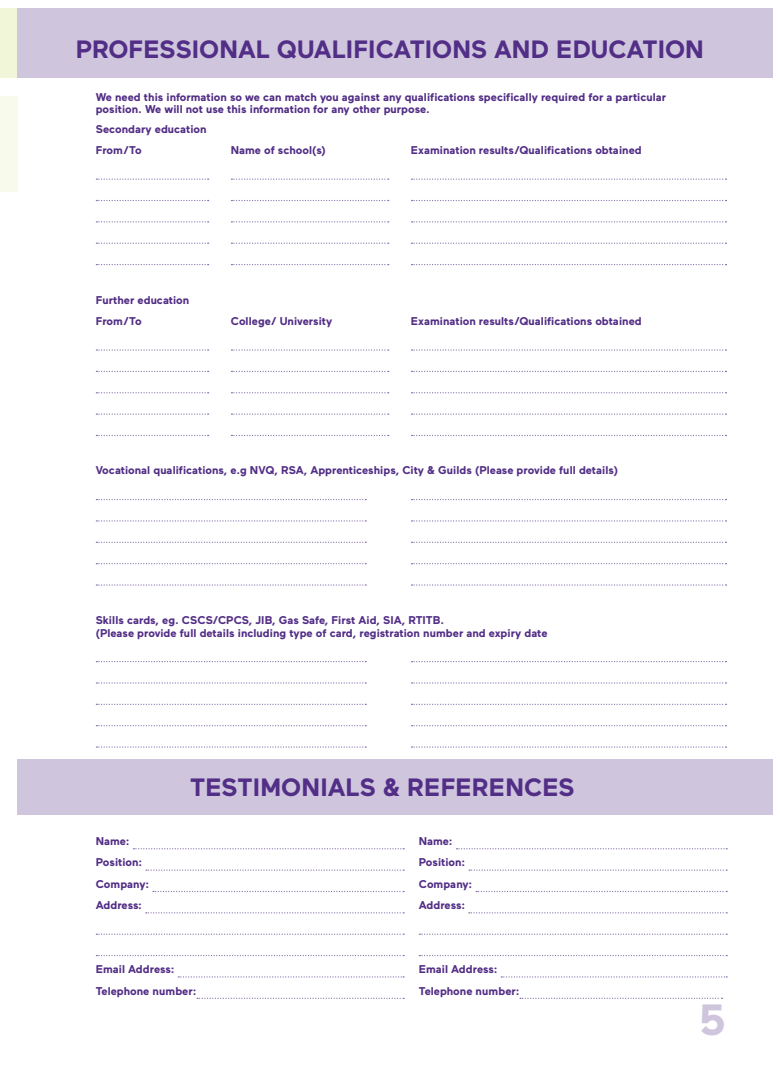
<style>
.page{position:relative;width:780px;height:1088px;background:#fff}
.page>*{position:absolute;margin:0;border:0;box-sizing:border-box;transform-origin:0 0}
.t1{font:700 43.62px "Maax";color:#cfc6de}
.Section_Heading{font:700 25px "Maax";color:#522e86}
.Body_Copy{font:700 11.25px/21.4px "Maax";color:#522e86}
</style>
<div class="page">
<div style="left:0;top:96px;width:18px;height:95px;background:#f8faeb"></div>
<div style="left:0;top:8px;width:18px;height:69px;background:#f1f6d8"></div>
<svg style="left:96px;top:178px;width:113px;height:2px"></svg>
<svg style="left:231px;top:178px;width:158px;height:2px"></svg>
<svg style="left:411px;top:178px;width:315px;height:2px"></svg>
<svg style="left:96px;top:200px;width:113px;height:1px"></svg>
<svg style="left:231px;top:200px;width:158px;height:1px"></svg>
<svg style="left:411px;top:200px;width:315px;height:1px"></svg>
<svg style="left:96px;top:221px;width:113px;height:1px"></svg>
<svg style="left:231px;top:221px;width:158px;height:1px"></svg>
<svg style="left:411px;top:221px;width:315px;height:1px"></svg>
<svg style="left:96px;top:243px;width:113px;height:1px"></svg>
<svg style="left:231px;top:243px;width:158px;height:1px"></svg>
<svg style="left:411px;top:243px;width:315px;height:1px"></svg>
<svg style="left:96px;top:264px;width:113px;height:1px"></svg>
<svg style="left:231px;top:264px;width:158px;height:1px"></svg>
<svg style="left:411px;top:264px;width:315px;height:1px"></svg>
<svg style="left:96px;top:349px;width:113px;height:2px"></svg>
<svg style="left:231px;top:349px;width:158px;height:2px"></svg>
<svg style="left:411px;top:349px;width:315px;height:2px"></svg>
<svg style="left:96px;top:371px;width:113px;height:1px"></svg>
<svg style="left:231px;top:371px;width:158px;height:1px"></svg>
<svg style="left:411px;top:371px;width:315px;height:1px"></svg>
<svg style="left:96px;top:392px;width:113px;height:1px"></svg>
<svg style="left:231px;top:392px;width:158px;height:1px"></svg>
<svg style="left:411px;top:392px;width:315px;height:1px"></svg>
<svg style="left:96px;top:413px;width:113px;height:2px"></svg>
<svg style="left:231px;top:413px;width:158px;height:2px"></svg>
<svg style="left:411px;top:413px;width:315px;height:2px"></svg>
<svg style="left:96px;top:435px;width:113px;height:1px"></svg>
<svg style="left:231px;top:435px;width:158px;height:1px"></svg>
<svg style="left:411px;top:435px;width:315px;height:1px"></svg>
<svg style="left:96px;top:499px;width:270px;height:1px"></svg>
<svg style="left:411px;top:499px;width:315px;height:1px"></svg>
<svg style="left:96px;top:520px;width:270px;height:1px"></svg>
<svg style="left:411px;top:520px;width:315px;height:1px"></svg>
<svg style="left:96px;top:542px;width:270px;height:1px"></svg>
<svg style="left:411px;top:542px;width:315px;height:1px"></svg>
<svg style="left:96px;top:563px;width:270px;height:1px"></svg>
<svg style="left:411px;top:563px;width:315px;height:1px"></svg>
<svg style="left:96px;top:584px;width:270px;height:2px"></svg>
<svg style="left:411px;top:584px;width:315px;height:2px"></svg>
<svg style="left:96px;top:661px;width:270px;height:1px"></svg>
<svg style="left:411px;top:661px;width:315px;height:1px"></svg>
<svg style="left:96px;top:682px;width:270px;height:1px"></svg>
<svg style="left:411px;top:682px;width:315px;height:1px"></svg>
<svg style="left:96px;top:704px;width:270px;height:1px"></svg>
<svg style="left:411px;top:704px;width:315px;height:1px"></svg>
<svg style="left:96px;top:725px;width:270px;height:1px"></svg>
<svg style="left:411px;top:725px;width:315px;height:1px"></svg>
<svg style="left:96px;top:746px;width:270px;height:2px"></svg>
<svg style="left:411px;top:746px;width:315px;height:2px"></svg>
<div style="left:18px;top:8px;width:754px;height:69px;background:#cfc6de"></div>
<div style="left:18px;top:759px;width:754px;height:55px;background:#cfc6de"></div>
<svg style="left:133px;top:848px;width:271px;height:1px"></svg>
<svg style="left:146px;top:869px;width:258px;height:2px"></svg>
<svg style="left:153px;top:891px;width:251px;height:1px"></svg>
<svg style="left:146px;top:912px;width:258px;height:1px"></svg>
<svg style="left:96px;top:933px;width:308px;height:2px"></svg>
<svg style="left:96px;top:955px;width:308px;height:1px"></svg>
<svg style="left:178px;top:976px;width:226px;height:1px"></svg>
<svg style="left:197px;top:997px;width:207px;height:2px"></svg>
<svg style="left:456px;top:848px;width:271px;height:1px"></svg>
<svg style="left:469px;top:869px;width:258px;height:2px"></svg>
<svg style="left:476px;top:891px;width:251px;height:1px"></svg>
<svg style="left:469px;top:912px;width:258px;height:1px"></svg>
<svg style="left:419px;top:933px;width:308px;height:2px"></svg>
<svg style="left:419px;top:955px;width:308px;height:1px"></svg>
<svg style="left:501px;top:976px;width:226px;height:1px"></svg>
<svg style="left:520px;top:997px;width:202px;height:2px"></svg>
<p class="Section_Heading" style="left:76px;top:36px;width:629px">PROFESSIONAL QUALIFICATIONS AND EDUCATION</p>
<p class="Body_Copy" style="left:96px;top:91px;width:572px;line-height:12.5px">We need this information so we can match you against any qualifications specifically required for a particular position. We will not use this information for any other purpose.</p>
<p class="Body_Copy" style="left:96px;top:118px;width:112px">Secondary education<br>From/To</p>
<p class="Body_Copy" style="left:231px;top:140px;width:97px">Name of school(s)</p>
<p class="Body_Copy" style="left:411px;top:140px;width:232px">Examination results/Qualifications obtained</p>
<p class="Body_Copy" style="left:96px;top:289px;width:95px">Further education<br>From/To</p>
<p class="Body_Copy" style="left:231px;top:310px;width:103px">College/ University</p>
<p class="Body_Copy" style="left:411px;top:310px;width:232px">Examination results/Qualifications obtained</p>
<p class="Body_Copy" style="left:96px;top:460px;width:524px">Vocational qualifications, e.g NVQ, RSA, Apprenticeships, City &amp; Guilds (Please provide full details)</p>
<p class="Body_Copy" style="left:96px;top:614px;width:453px;line-height:12.5px">Skills cards, eg. CSCS/CPCS, JIB, Gas Safe, First Aid, SIA, RTITB.<br>(Please provide full details including type of card, registration number and expiry date</p>
<p class="Body_Copy" style="left:96px;top:830px;width:55px">Name:<br>Position:<br>Company:<br>Address:</p>
<p class="Section_Heading" style="left:190px;top:773px;width:386px">TESTIMONIALS &amp; REFERENCES</p>
<p class="Body_Copy" style="left:419px;top:830px;width:55px">Name:<br>Position:<br>Company:<br>Address:</p>
<p class="Body_Copy" style="left:96px;top:959px;width:102px">Email Address:<br>Telephone number:</p>
<p class="Body_Copy" style="left:419px;top:959px;width:102px">Email Address:<br>Telephone number:</p>
<h1 class="t1" style="left:699px;top:996px;width:29px">5</h1>
</div>
